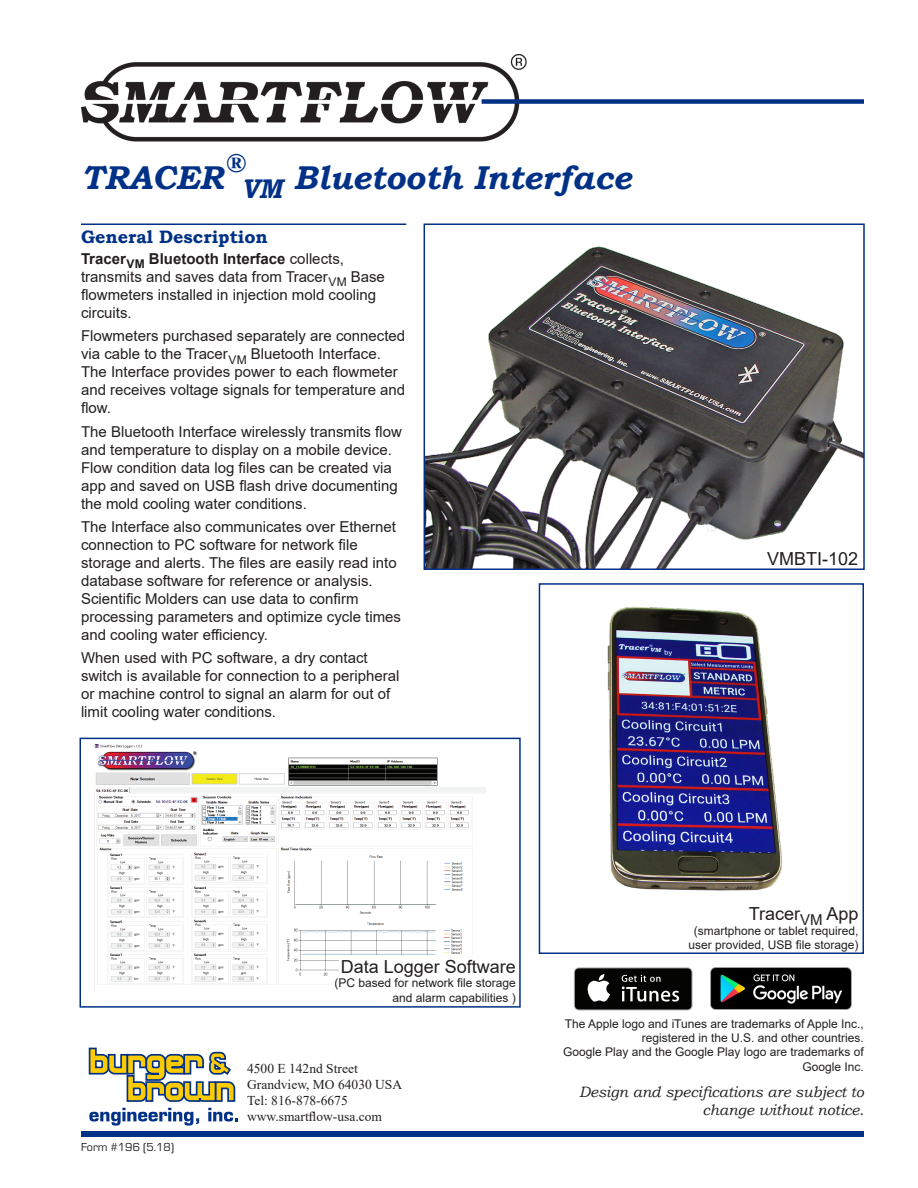
<style>
.page{position:relative;width:918px;height:1188px;background:#fff}
.page>*{position:absolute;margin:0;border:0;box-sizing:border-box;transform-origin:0 0}
.t1{font:italic 700 33px "Bookman Old Style";color:#003186}
.t2{font:italic 700 27px "Bookman Old Style";color:#003186}
.t3{font:18px "Arial";color:#231f20}
.t4{font:700 18px "Bookman Old Style";color:#003186}
.t5{font:15px/18px "Arial";color:#231f20}
.t6{font:italic 15px/18px "Bookman Old Style";color:#231f20;text-align:right}
.t7{font:13.5px "Times New Roman";color:#231f20}
.t8{font:12px/14.4px "Arial";color:#231f20;text-align:right}
.t9{font:12px "Eurostile";color:#231f20}
.s1{font-weight:700}
</style>
<div class="page">
<img style="left:427px;top:246px;width:435px;height:321px">
<div style="left:424px;top:224px;width:441px;height:346px;border:2px solid #003186"></div>
<img style="left:81px;top:54px;width:446px;height:88px">
<div style="left:482px;top:99px;width:382px;height:5px;background:#003186"></div>
<div style="left:81px;top:1131px;width:783px;height:6px;background:#003186"></div>
<hr style="left:81px;top:224px;width:325px;height:1px;background:#003186">
<img style="left:607px;top:606px;width:175px;height:285px">
<div style="left:539px;top:583px;width:325px;height:371px;border:2px solid #003186"></div>
<svg style="left:88px;top:1047px;width:150px;height:79px"></svg>
<img style="left:710px;top:968px;width:142px;height:42px">
<svg style="left:574px;top:967px;width:119px;height:44px;background:#383938"></svg>
<img style="left:94px;top:744px;width:392px;height:248px">
<div style="left:80px;top:738px;width:441px;height:270px;border:2px solid #003186"></div>
<svg style="left:332px;top:953px;width:187px;height:55px"></svg>
<p class="t2" style="left:227px;top:143px;width:21px">®</p>
<p class="t1" style="left:241px;top:153px;width:392px"><sub>VM</sub> Bluetooth Interface</p>
<p class="t1" style="left:81px;top:153px;width:144px">TRACER</p>
<p class="t4" style="left:81px;top:223px;width:188px">General Description</p>
<p class="t5" style="left:81px;top:250px;width:306px"><span class="s1">Tracer</span><sub>VM</sub> <span class="s1">Bluetooth Interface</span> collects, transmits and saves data from Tracer<sub>VM</sub> Base flowmeters installed in injection mold cooling circuits.</p>
<p class="t5" style="left:81px;top:327px;width:326px">Flowmeters purchased separately are connected via cable to the Tracer<sub>VM</sub> Bluetooth Interface.<br>The Interface provides power to each flowmeter and receives voltage signals for temperature and flow.</p>
<p class="t5" style="left:81px;top:422px;width:322px">The Bluetooth Interface wirelessly transmits flow and temperature to display on a mobile device.<br>Flow condition data log files can be created via app and saved on USB flash drive documenting the mold cooling water conditions.</p>
<p class="t5" style="left:81px;top:518px;width:322px">The Interface also communicates over Ethernet connection to PC software for network file storage and alerts. The files are easily read into database software for reference or analysis.<br>Scientific Molders can use data to confirm processing parameters and optimize cycle times and cooling water efficiency.</p>
<p class="t5" style="left:81px;top:649px;width:320px">When used with PC software, a dry contact switch is available for connection to a peripheral or machine control to signal an alarm for out of limit cooling water conditions.</p>
<p class="t3" style="left:767px;top:547px;width:93px">VMBTI-102</p>
<p class="t3" style="left:341px;top:954px;width:177px">Data Logger Software</p>
<p class="t8" style="left:335px;top:976px;width:183px">(PC based for network file storage</p>
<p class="t8" style="left:393px;top:990px;width:125px">and alarm capabilities )</p>
<p class="t3" style="left:749px;top:902px;width:111px">Tracer<sub>VM</sub> App</p>
<p class="t8" style="left:689px;top:923px;width:172px;text-align:center">(smartphone or tablet required, user provided, USB file storage)</p>
<p class="t9" style="left:81px;top:1139px;width:95px">Form #196 (5.18)</p>
<p class="t7" style="left:247px;top:1059px;width:112px">4500 E 142nd Street</p>
<p class="t7" style="left:247px;top:1075px;width:157px">Grandview, MO 64030 USA</p>
<p class="t7" style="left:247px;top:1091px;width:102px">Tel: 816-878-6675</p>
<p class="t7" style="left:247px;top:1107px;width:136px">www.smartflow-usa.com</p>
<p class="t8" style="left:565px;top:1016px;width:301px">The Apple logo and iTunes are trademarks of Apple Inc., registered in the U.S. and other countries.</p>
<p class="t8" style="left:563px;top:1045px;width:302px">Google Play and the Google Play logo are trademarks of<br>Google Inc.</p>
<p class="t6" style="left:579px;top:1083px;width:287px">Design and specifications are subject to change without notice.</p>
</div>
